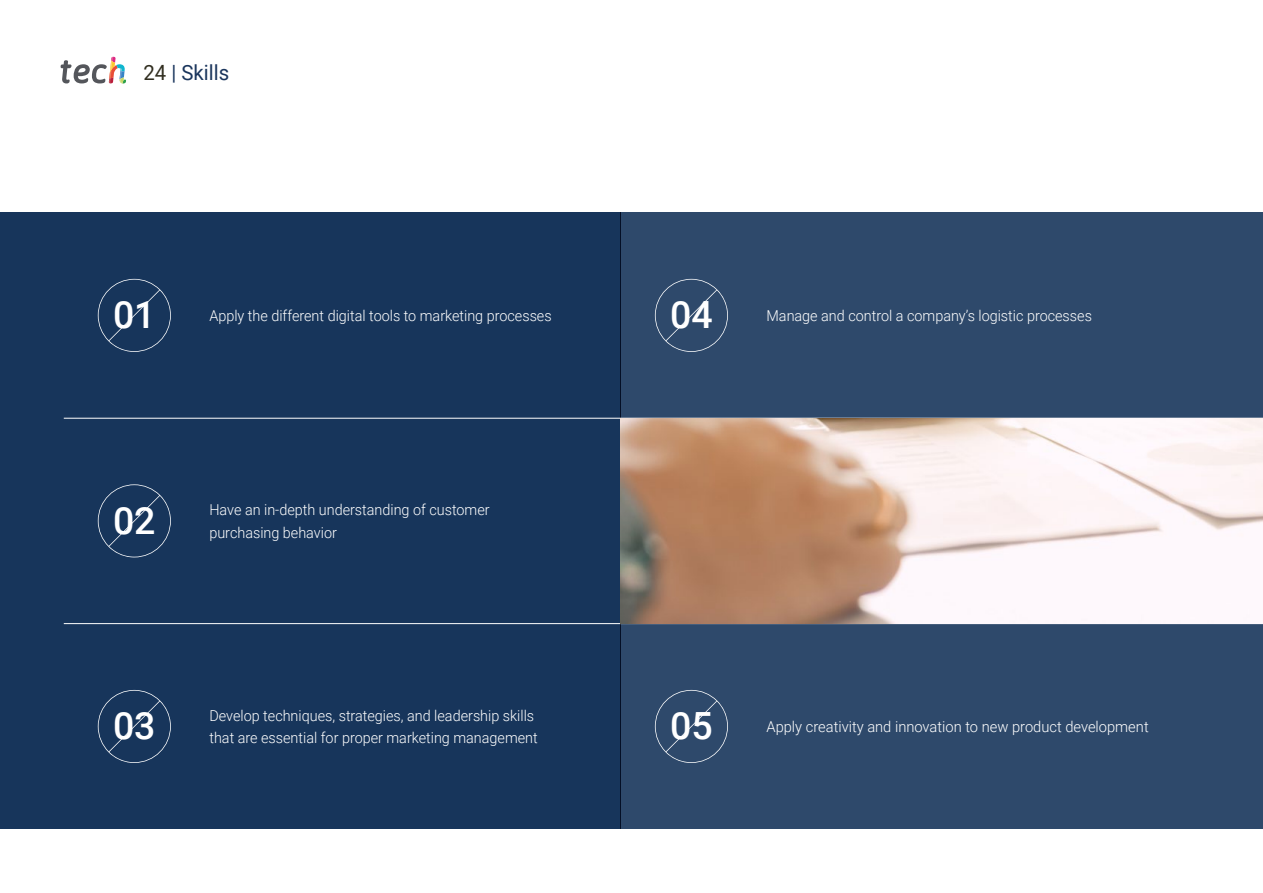
<style>
.page{position:relative;width:1263px;height:893px;background:#fff}
.page>*{position:absolute;margin:0;border:0;box-sizing:border-box;transform-origin:0 0}
.t1{font:500 37.5px "Roboto";color:#fff}
.t2{font:21px "Roboto";color:#1a355c}
.t3{font:300 15px/22.5px "Roboto";color:#fff;scale:.96 1}
.t4{font:300 15px "Roboto";color:#fff}
.s1{color:#312e20}
</style>
<div class="page">
<svg style="left:61px;top:57px;width:65px;height:27px"></svg>
<div style="left:0;top:213px;width:621px;height:616px;background:#17355b"></div>
<div style="left:621px;top:213px;width:642px;height:616px;background:#2e496b"></div>
<svg style="left:98px;top:279px;width:73px;height:73px"></svg>
<svg style="left:98px;top:690px;width:73px;height:73px"></svg>
<svg style="left:98px;top:484px;width:73px;height:73px"></svg>
<svg style="left:655px;top:279px;width:73px;height:73px"></svg>
<svg style="left:655px;top:690px;width:73px;height:73px"></svg>
<hr style="left:64px;top:418px;width:1199px;height:1px;background:#fff">
<hr style="left:64px;top:623px;width:1199px;height:1px;background:#fff">
<img style="left:621px;top:418px;width:642px;height:205px">
<h2 class="t2" style="left:144px;top:57px;width:87px"><span class="s1">24</span> | Skills</h2>
<h1 class="t1" style="left:113px;top:288px;width:44px">01</h1>
<p class="t3" style="left:209px;top:304px;width:358px">Apply the different digital tools to marketing processes</p>
<h1 class="t1" style="left:113px;top:494px;width:44px">02</h1>
<p class="t3" style="left:209px;top:498px;width:293px">Have an in-depth understanding of customer</p>
<p class="t3" style="left:209px;top:521px;width:134px">purchasing behavior</p>
<h1 class="t1" style="left:113px;top:699px;width:44px">03</h1>
<p class="t3" style="left:209px;top:704px;width:343px">Develop techniques, strategies, and leadership skills that are essential for proper marketing management</p>
<h1 class="t1" style="left:670px;top:288px;width:44px">04</h1>
<p class="t3" style="left:766px;top:304px;width:340px">Manage and control a company’s logistic processes</p>
<h1 class="t1" style="left:670px;top:699px;width:44px">05</h1>
<p class="t4" style="left:766px;top:716px;width:384px">Apply creativity and innovation to new product development</p>
</div>
